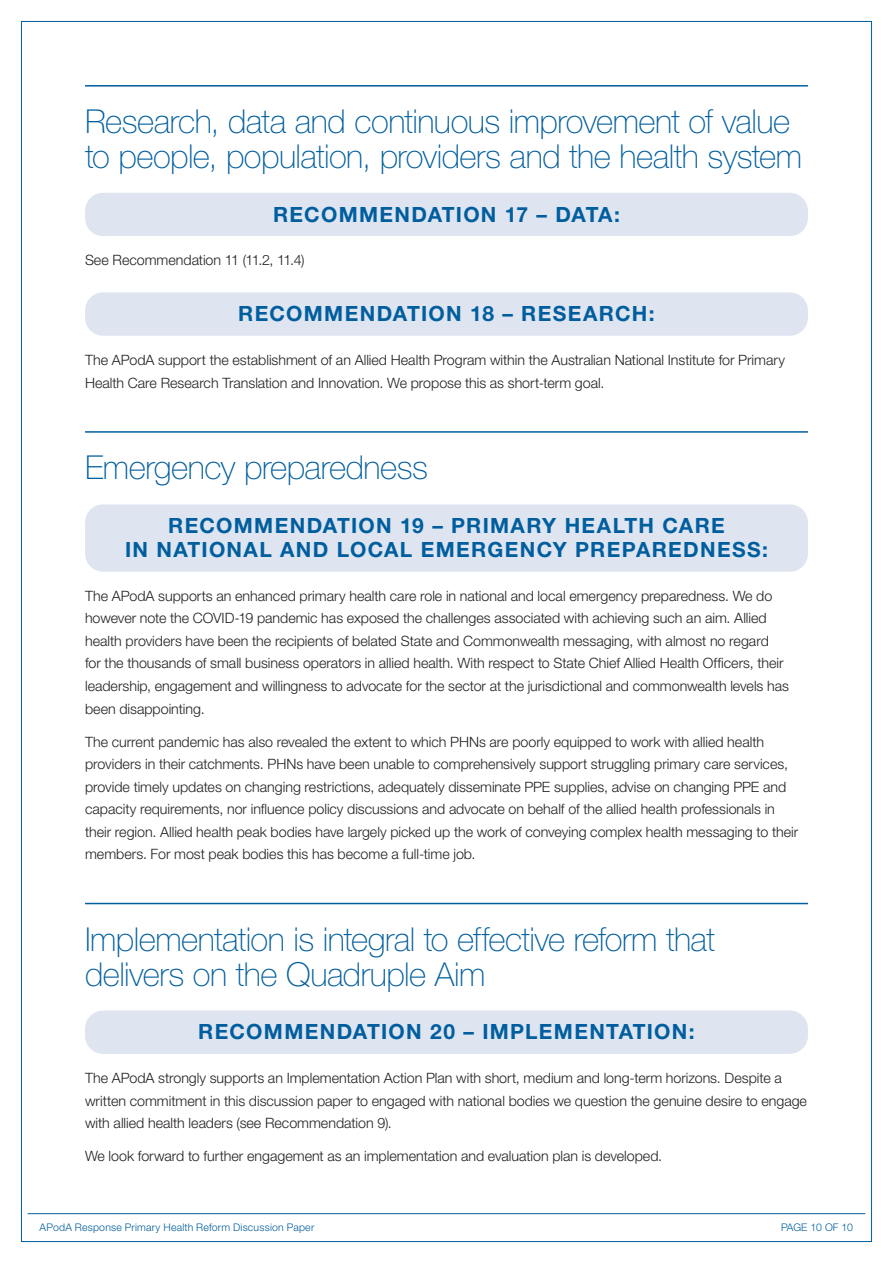
<style>
.page{position:relative;width:893px;height:1263px;background:#fff}
.page>*{position:absolute;margin:0;border:0;box-sizing:border-box;transform-origin:0 0}
.t1{font:100 33px/34.5px "Helvetica Neue LT Std";letter-spacing:-.015em;color:#005e9e}
.t2{font:700 21px/24px "Helvetica Neue LT Std";letter-spacing:.06em;color:#005e9e;text-align:center}
.t3{font:300 14.25px/22.5px "Helvetica Neue LT Std";color:#231f20}
.t4{font:300 10.5px "Helvetica Neue LT Std";letter-spacing:.02em;color:#005e9e}
.t5{font:300 10.5px "Helvetica Neue LT Std";color:#005e9e}
</style>
<div class="page">
<hr style="left:28px;top:1213px;width:837px;height:1px;background:#005e9e">
<hr style="left:85px;top:85px;width:723px;height:2px;background:#005e9e">
<div style="left:85px;top:193px;width:723px;height:43px;background:#dee5f1;border-radius:18px"></div>
<div style="left:85px;top:292px;width:723px;height:44px;background:#dee5f1;border-radius:18px"></div>
<hr style="left:85px;top:431px;width:723px;height:2px;background:#005e9e">
<div style="left:85px;top:504px;width:723px;height:68px;background:#dee5f1;border-radius:18px"></div>
<hr style="left:85px;top:903px;width:723px;height:1px;background:#005e9e">
<div style="left:85px;top:1010px;width:723px;height:44px;background:#dee5f1;border-radius:18px"></div>
<h1 class="t1" style="left:85px;top:104px;width:718px">Research, data and continuous improvement of value to people, population, providers and the health system</h1>
<h2 class="t2" style="left:273px;top:202px;width:348px">RECOMMENDATION 17 – DATA:</h2>
<p class="t3" style="left:85px;top:249px;width:221px">See Recommendation 11 (11.2, 11.4)</p>
<h2 class="t2" style="left:238px;top:301px;width:418px">RECOMMENDATION 18 – RESEARCH:</h2>
<p class="t3" style="left:85px;top:348px;width:701px">The APodA support the establishment of an Allied Health Program within the Australian National Institute for Primary<br>Health Care Research Translation and Innovation. We propose this as short-term goal.</p>
<h1 class="t1" style="left:85px;top:450px;width:344px">Emergency preparedness</h1>
<h2 class="t2" style="left:125px;top:513px;width:644px">RECOMMENDATION 19 – PRIMARY HEALTH CARE<br>IN NATIONAL AND LOCAL EMERGENCY PREPAREDNESS:</h2>
<p class="t3" style="left:85px;top:584px;width:705px">The APodA supports an enhanced primary health care role in national and local emergency preparedness. We do however note the COVID-19 pandemic has exposed the challenges associated with achieving such an aim. Allied health providers have been the recipients of belated State and Commonwealth messaging, with almost no regard<br>for the thousands of small business operators in allied health. With respect to State Chief Allied Health Officers, their leadership, engagement and willingness to advocate for the sector at the jurisdictional and commonwealth levels has been disappointing.</p>
<p class="t3" style="left:85px;top:730px;width:715px">The current pandemic has also revealed the extent to which PHNs are poorly equipped to work with allied health providers in their catchments. PHNs have been unable to comprehensively support struggling primary care services, provide timely updates on changing restrictions, adequately disseminate PPE supplies, advise on changing PPE and capacity requirements, nor influence policy discussions and advocate on behalf of the allied health professionals in their region. Allied health peak bodies have largely picked up the work of conveying complex health messaging to their members. For most peak bodies this has become a full-time job.</p>
<h1 class="t1" style="left:85px;top:922px;width:631px">Implementation is integral to effective reform that delivers on the Quadruple Aim</h1>
<h2 class="t2" style="left:198px;top:1019px;width:498px">RECOMMENDATION 20 – IMPLEMENTATION:</h2>
<p class="t3" style="left:85px;top:1066px;width:723px">The APodA strongly supports an Implementation Action Plan with short, medium and long-term horizons. Despite a written commitment in this discussion paper to engaged with national bodies we question the genuine desire to engage with allied health leaders (see Recommendation 9).</p>
<p class="t3" style="left:85px;top:1144px;width:579px">We look forward to further engagement as an implementation and evaluation plan is developed.</p>
<p class="t4" style="left:40px;top:1221px;width:276px">APodA Response Primary Health Reform Discussion Paper</p>
<p class="t5" style="left:781px;top:1221px;width:73px">PAGE 10 OF 10</p>
</div>
